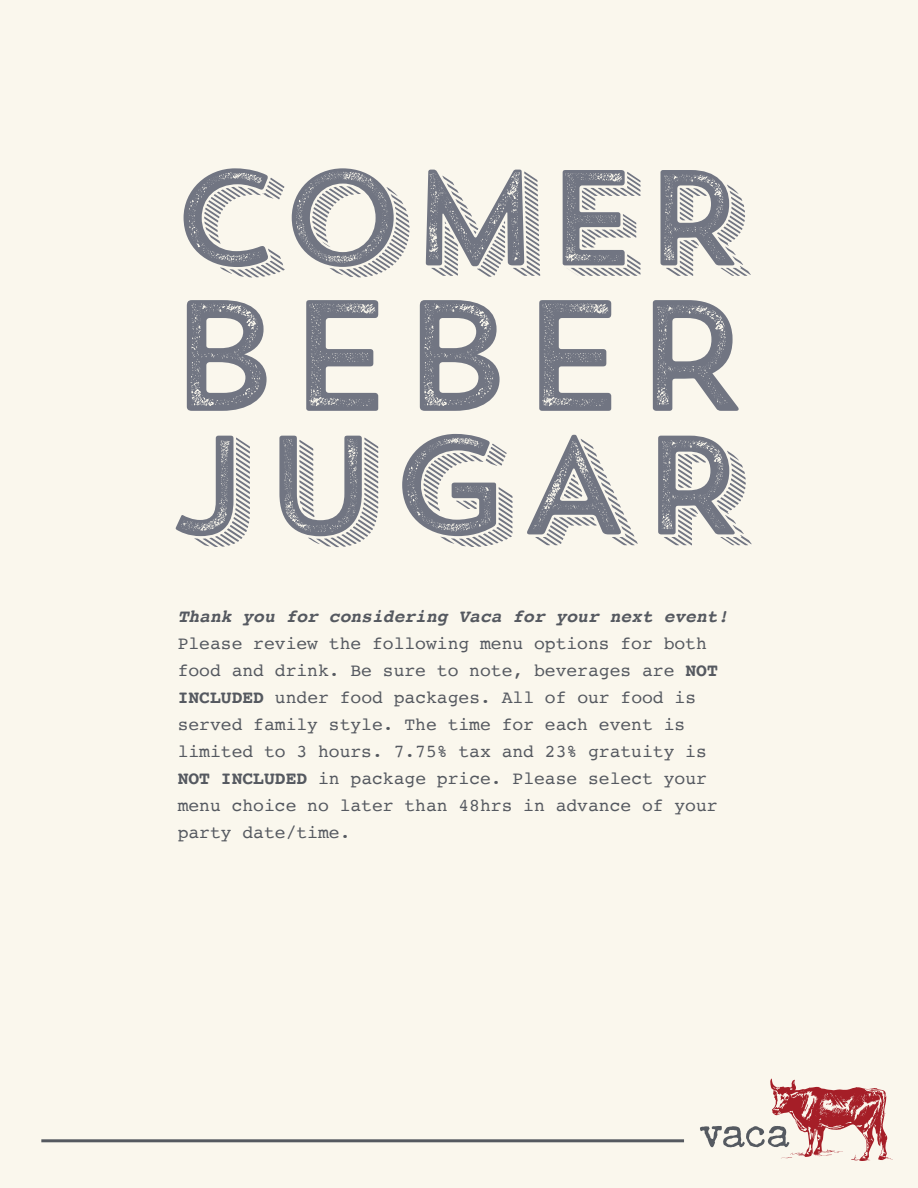
<style>
.page{position:relative;width:918px;height:1188px;background:#faf7ed}
.page>*{position:absolute;margin:0;border:0;box-sizing:border-box;transform-origin:0 0}
.t1{font:157.5px "Trend Rh Sans One";color:#717582}
.t2{font:140.55px "Trend Rh Sans Four";letter-spacing:.05em;color:#717582}
.t3{font:135.75px "Trend Rh Sans Four";color:#717582}
.t4{font:18px/27px "Courier";color:#555960}
.t5{font:italic 700 18px "Courier";color:#555960}
.s1{font-weight:700}
</style>
<div class="page">
<svg style="left:700px;top:1079px;width:193px;height:82px"></svg>
<hr style="left:41px;top:1139px;width:643px;height:3px;background:#555960">
<h3 class="t3" style="left:170px;top:131px;width:578px">COMER</h3>
<h1 class="t1" style="left:164px;top:255px;width:590px">BEBER</h1>
<h2 class="t2" style="left:169px;top:395px;width:579px">JUGAR</h2>
<p class="t5" style="left:178px;top:602px;width:552px">Thank you for considering Vaca for your next event!</p>
<p class="t4" style="left:178px;top:629px;width:542px">Please review the following menu options for both food and drink. Be sure to note, beverages are <span class="s1">NOT INCLUDED</span> under food packages. All of our food is served family style. The time for each event is limited to 3 hours. 7.75% tax and 23% gratuity is <span class="s1">NOT INCLUDED</span> in package price. Please select your menu choice no later than 48hrs in advance of your party date/time.</p>
</div>
